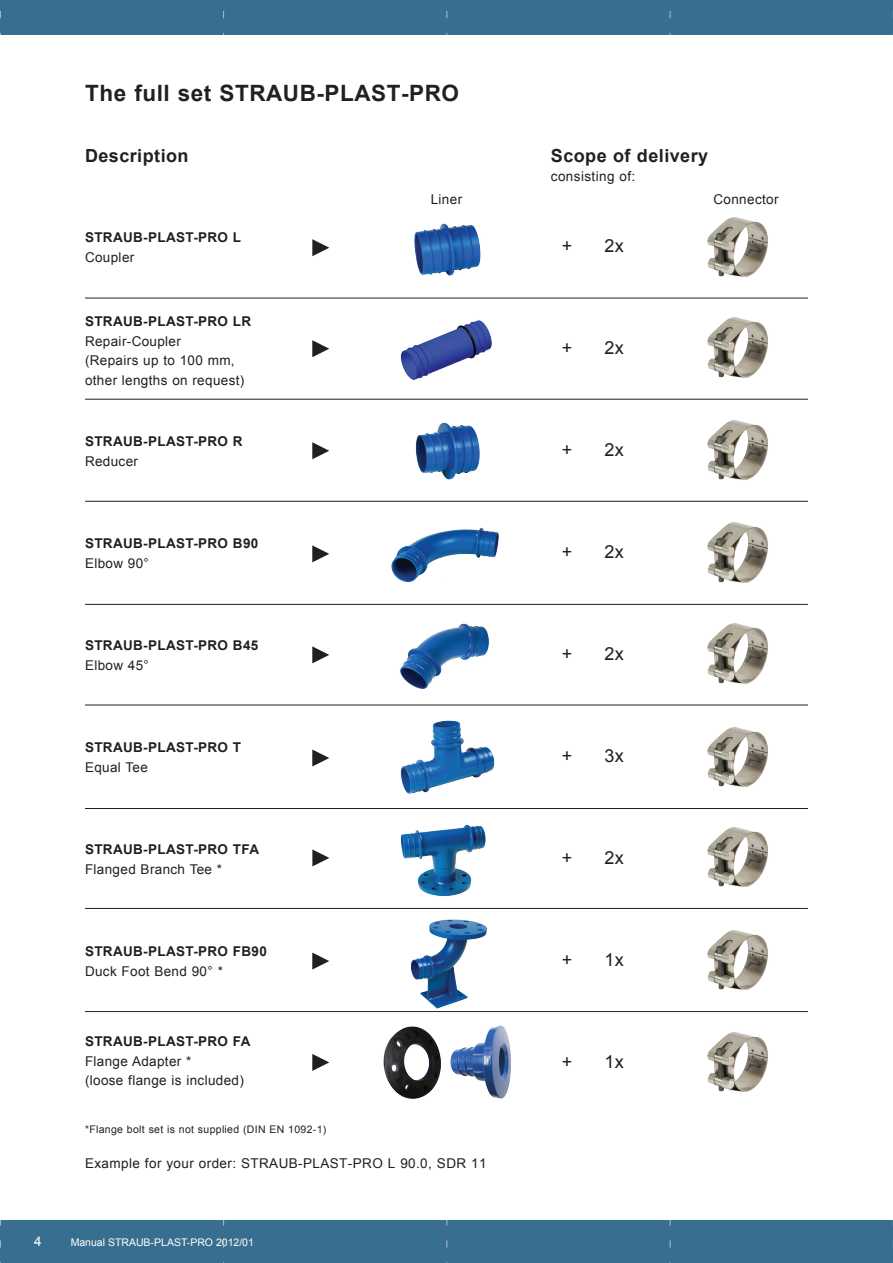
<style>
.page{position:relative;width:893px;height:1263px;background:#fff}
.page>*{position:absolute;margin:0;border:0;box-sizing:border-box;transform-origin:0 0}
.t1{font:700 22.5px "Arial";letter-spacing:.025em;color:#231f20}
.t2{font:18px "Arial";letter-spacing:.025em;color:#231f20}
.t3{font:700 18px "Arial";letter-spacing:.025em;color:#231f20}
.t4{font:13.5px/19.5px "Arial";letter-spacing:.025em;color:#231f20}
.t5{font:700 13.5px "Arial";letter-spacing:.025em;color:#231f20}
.t6{font:13.5px "Arial";color:#fff}
.t7{font:10.5px "Arial";letter-spacing:.03em;color:#231f20}
.t8{font:10.5px "Arial";color:#fff}
</style>
<div class="page">
<div style="left:0;top:0;width:893px;height:34px;background:#386e8f"></div>
<div style="left:0;top:1220px;width:893px;height:43px;background:#386e8f"></div>
<svg style="left:446px;top:1220px;width:1px;height:43px"></svg>
<svg style="left:223px;top:1220px;width:1px;height:43px"></svg>
<svg style="left:0;top:1220px;width:1px;height:43px"></svg>
<svg style="left:670px;top:1220px;width:1px;height:43px"></svg>
<img style="left:707px;top:217px;width:61px;height:60px">
<img style="left:707px;top:317px;width:61px;height:61px">
<img style="left:707px;top:420px;width:61px;height:60px">
<img style="left:707px;top:522px;width:61px;height:61px">
<img style="left:707px;top:623px;width:61px;height:61px">
<img style="left:707px;top:727px;width:61px;height:60px">
<img style="left:707px;top:827px;width:61px;height:60px">
<img style="left:707px;top:930px;width:61px;height:60px">
<img style="left:707px;top:1032px;width:61px;height:60px">
<img style="left:414px;top:223px;width:67px;height:53px">
<img style="left:415px;top:422px;width:65px;height:58px">
<img style="left:391px;top:527px;width:108px;height:56px">
<img style="left:400px;top:623px;width:89px;height:66px">
<img style="left:400px;top:720px;width:95px;height:74px">
<img style="left:410px;top:919px;width:77px;height:90px">
<img style="left:400px;top:824px;width:86px;height:72px">
<svg style="left:312px;top:239px;width:17px;height:17px"></svg>
<svg style="left:312px;top:340px;width:17px;height:17px"></svg>
<svg style="left:312px;top:442px;width:17px;height:17px"></svg>
<svg style="left:312px;top:545px;width:17px;height:17px"></svg>
<svg style="left:312px;top:646px;width:17px;height:17px"></svg>
<svg style="left:312px;top:749px;width:17px;height:17px"></svg>
<svg style="left:312px;top:849px;width:17px;height:17px"></svg>
<svg style="left:312px;top:952px;width:17px;height:17px"></svg>
<hr style="left:85px;top:298px;width:723px;height:1px;background:#231f20">
<hr style="left:85px;top:399px;width:723px;height:1px;background:#231f20">
<hr style="left:85px;top:501px;width:723px;height:1px;background:#231f20">
<hr style="left:85px;top:604px;width:723px;height:1px;background:#231f20">
<hr style="left:85px;top:705px;width:723px;height:1px;background:#231f20">
<hr style="left:85px;top:808px;width:723px;height:1px;background:#231f20">
<hr style="left:85px;top:908px;width:723px;height:1px;background:#231f20">
<img style="left:450px;top:1025px;width:61px;height:74px">
<img style="left:383px;top:1026px;width:58px;height:73px">
<img style="left:400px;top:320px;width:92px;height:60px">
<svg style="left:312px;top:1054px;width:17px;height:17px"></svg>
<hr style="left:85px;top:1011px;width:723px;height:1px;background:#231f20">
<h1 class="t1" style="left:85px;top:79px;width:375px">The full set STRAUB-PLAST-PRO</h1>
<h2 class="t3" style="left:85px;top:144px;width:105px">Description</h2>
<h2 class="t3" style="left:551px;top:144px;width:159px">Scope of delivery</h2>
<p class="t4" style="left:551px;top:167px;width:86px">consisting of:</p>
<p class="t5" style="left:85px;top:229px;width:158px">STRAUB-PLAST-PRO L</p>
<p class="t4" style="left:85px;top:247px;width:51px">Coupler</p>
<p class="t5" style="left:85px;top:313px;width:168px">STRAUB-PLAST-PRO LR</p>
<p class="t4" style="left:85px;top:331px;width:161px">Repair-Coupler<br>(Repairs up to 100 mm, other lengths on request)</p>
<p class="t5" style="left:85px;top:433px;width:159px">STRAUB-PLAST-PRO R</p>
<p class="t4" style="left:85px;top:451px;width:55px">Reducer</p>
<p class="t5" style="left:85px;top:535px;width:175px">STRAUB-PLAST-PRO B90</p>
<p class="t4" style="left:85px;top:553px;width:66px">Elbow 90°</p>
<p class="t5" style="left:85px;top:636px;width:175px">STRAUB-PLAST-PRO B45</p>
<p class="t4" style="left:85px;top:655px;width:66px">Elbow 45°</p>
<p class="t5" style="left:85px;top:738px;width:158px">STRAUB-PLAST-PRO T</p>
<p class="t4" style="left:85px;top:757px;width:64px">Equal Tee</p>
<p class="t5" style="left:85px;top:840px;width:176px">STRAUB-PLAST-PRO TFA</p>
<p class="t4" style="left:85px;top:859px;width:139px">Flanged Branch Tee *</p>
<p class="t5" style="left:85px;top:942px;width:183px">STRAUB-PLAST-PRO FB90</p>
<p class="t4" style="left:85px;top:961px;width:139px">Duck Foot Bend 90° *</p>
<p class="t5" style="left:85px;top:1032px;width:167px">STRAUB-PLAST-PRO FA</p>
<p class="t4" style="left:85px;top:1051px;width:160px">Flange Adapter *<br>(loose flange is included)</p>
<p class="t4" style="left:431px;top:189px;width:33px">Liner</p>
<p class="t4" style="left:713px;top:189px;width:66px">Connector</p>
<h2 class="t2" style="left:562px;top:234px;width:12px">+</h2>
<h2 class="t2" style="left:604px;top:234px;width:21px">2x</h2>
<h2 class="t2" style="left:562px;top:336px;width:12px">+</h2>
<h2 class="t2" style="left:604px;top:336px;width:21px">2x</h2>
<h2 class="t2" style="left:562px;top:438px;width:12px">+</h2>
<h2 class="t2" style="left:604px;top:438px;width:21px">2x</h2>
<h2 class="t2" style="left:562px;top:540px;width:12px">+</h2>
<h2 class="t2" style="left:604px;top:540px;width:21px">2x</h2>
<h2 class="t2" style="left:562px;top:642px;width:12px">+</h2>
<h2 class="t2" style="left:604px;top:642px;width:21px">2x</h2>
<h2 class="t2" style="left:562px;top:744px;width:12px">+</h2>
<h2 class="t2" style="left:604px;top:744px;width:21px">3x</h2>
<h2 class="t2" style="left:562px;top:846px;width:12px">+</h2>
<h2 class="t2" style="left:604px;top:846px;width:21px">2x</h2>
<h2 class="t2" style="left:562px;top:948px;width:12px">+</h2>
<h2 class="t2" style="left:604px;top:948px;width:21px">1x</h2>
<h2 class="t2" style="left:562px;top:1050px;width:12px">+</h2>
<h2 class="t2" style="left:604px;top:1050px;width:21px">1x</h2>
<p class="t7" style="left:85px;top:1123px;width:243px">*Flange bolt set is not supplied (DIN EN 1092-1)</p>
<p class="t4" style="left:85px;top:1153px;width:403px">Example for your order: STRAUB-PLAST-PRO L 90.0, SDR 11</p>
<p class="t6" style="left:34px;top:1232px;width:9px">4</p>
<p class="t8" style="left:71px;top:1235px;width:185px">Manual STRAUB-PLAST-PRO 2012/01</p>
</div>
